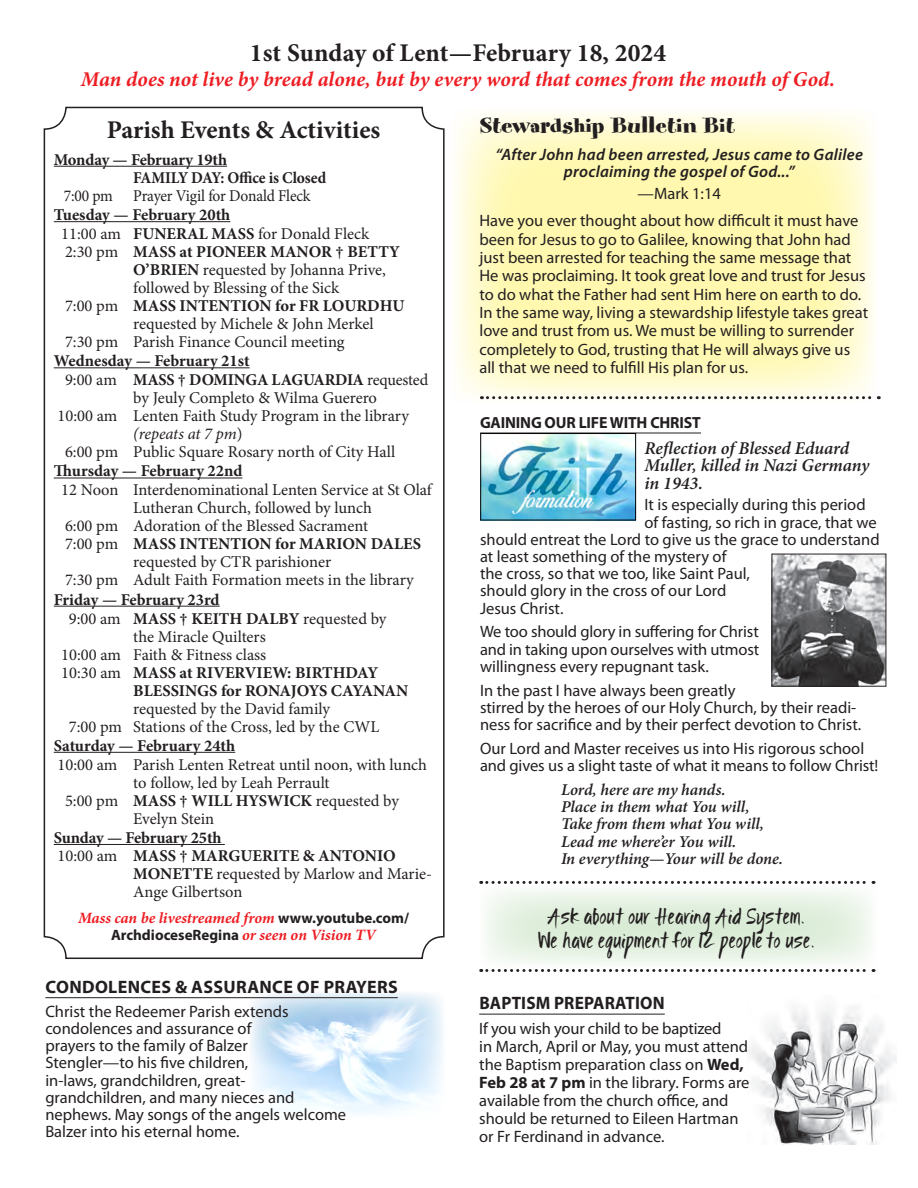
<style>
.page{position:relative;width:918px;height:1188px;background:#fff}
.page>*{position:absolute;margin:0;border:0;box-sizing:border-box;transform-origin:0 0}
.t1{font:700 25.5px "Minion Pro";color:#231f20}
.t2{font:24px "Spumoni LP";letter-spacing:.01em;color:#231f20;scale:1.2 1}
.t3{font:italic 700 21px "Minion Pro";color:#ee1d23}
.t4{font:300 19.5px/24px "Ignitethe";color:#231f20;text-align:center}
.t5{font:italic 600 18px/17.2px "Minion Pro";letter-spacing:-.005em;color:#231f20}
.t6{font:700 18px "Myriad Pro";letter-spacing:.02em;color:#231f20}
.t7{font:700 18px "Myriad Pro";letter-spacing:.02em;color:#231f20;scale:.96 1}
.t8{font:16.5px/17.2px "Myriad Pro";color:#231f20}
.t9{font:16.5px/18px "Minion Pro";letter-spacing:-.005em;color:#231f20}
.t10{font:700 16.5px/18.3px "Minion Pro";letter-spacing:-.005em;color:#231f20}
.t11{font:italic 600 16.5px/17.2px "Minion Pro";letter-spacing:-.005em;color:#231f20}
.t12{font:italic 600 16.5px/17.2px "Myriad Pro";letter-spacing:.015em;color:#231f20;text-align:center}
.t13{font:16.5px "Minion Pro";letter-spacing:-.005em;color:#231f20;scale:.94 1}
.t14{font:italic 16.5px "Minion Pro";letter-spacing:-.01em;color:#231f20}
.t15{font:700 16.2px "Myriad Pro";letter-spacing:-.01em;color:#231f20}
.t16{font:italic 700 15.75px "Minion Pro";letter-spacing:-.005em;color:#ee1d23}
.t17{font:700 15px "Myriad Pro";color:#231f20}
.s1{font-weight:700}
.s2{font-weight:400}
.s3{font-style:normal}
.s4{font-family:"Myriad Pro";font-style:normal;font-size:15px;color:#231f20}
.s5{font-family:"Minion Pro";font-style:italic;font-size:15.75px;color:#ee1d23}
</style>
<div class="page">
<hr style="left:54px;top:166px;width:173px;height:1px;background:#231f20">
<hr style="left:54px;top:221px;width:176px;height:1px;background:#231f20">
<hr style="left:54px;top:367px;width:196px;height:1px;background:#231f20">
<hr style="left:54px;top:478px;width:188px;height:1px;background:#231f20">
<hr style="left:54px;top:606px;width:166px;height:1px;background:#231f20">
<hr style="left:54px;top:752px;width:181px;height:1px;background:#231f20">
<hr style="left:54px;top:844px;width:171px;height:1px;background:#231f20">
<div style="left:44px;top:107px;width:401px;height:852px;border:2px solid #231f20;border-radius:22px"></div>
<svg style="left:456px;top:112px;width:418px;height:288px;background:#fef9bf"></svg>
<img style="left:748px;top:1009px;width:148px;height:136px">
<hr style="left:479px;top:1014px;width:186px;height:1px;background:#231f20">
<svg style="left:481px;top:396px;width:398px;height:3px"></svg>
<hr style="left:480px;top:433px;width:221px;height:1px;background:#231f20">
<img style="left:483px;top:435px;width:151px;height:83px">
<div style="left:481px;top:433px;width:155px;height:87px;border:1px solid #000"></div>
<img style="left:774px;top:556px;width:110px;height:129px">
<div style="left:772px;top:554px;width:114px;height:133px;border:1px solid #231f20"></div>
<svg style="left:486px;top:890px;width:385px;height:74px;fill:#e4f1e1"></svg>
<img style="left:249px;top:992px;width:194px;height:122px">
<hr style="left:45px;top:997px;width:353px;height:1px;background:#231f20">
<svg style="left:481px;top:881px;width:393px;height:3px"></svg>
<svg style="left:481px;top:969px;width:393px;height:3px"></svg>
<h1 class="t1" style="left:250px;top:35px;width:418px">1st Sunday of Lent—February 18, 2024</h1>
<p class="t3" style="left:81px;top:65px;width:756px">Man does not live by bread alone, but by every word that comes from the mouth of God.</p>
<h2 class="t2" style="left:479px;top:113px;width:214px">Stewardship Bulletin Bit</h2>
<p class="t12" style="left:496px;top:145px;width:369px">“After John had been arrested, Jesus came to Galilee proclaiming the gospel of God...”</p>
<p class="t8" style="left:479px;top:179px;width:380px;line-height:27.5px;text-indent:158px">—Mark 1:14<br>Have you ever thought about how difficult it must have</p>
<p class="t8" style="left:479px;top:230px;width:390px;line-height:18.5px">been for Jesus to go to Galilee, knowing that John had just been arrested for teaching the same message that He was proclaiming. It took great love and trust for Jesus to do what the Father had sent Him here on earth to do.<br>In the same way, living a stewardship lifestyle takes great love and trust from us. We must be willing to surrender completely to God, trusting that He will always give us all that we need to fulfill His plan for us.</p>
<h1 class="t1" style="left:107px;top:112px;width:275px">Parish Events &amp; Activities</h1>
<p class="t10" style="left:133px;top:150px;width:194px;text-indent:-80px">Monday — February 19th<br>FAMILY DAY: Office is Closed</p>
<p class="t13" style="left:64px;top:185px;width:264px">7:00 pm Prayer Vigil for Donald Fleck</p>
<p class="t10" style="left:54px;top:205px;width:178px">Tuesday — February 20th</p>
<p class="t9" style="left:61px;top:225px;width:310px">11:00 am <span class="s1">FUNERAL MASS</span> for Donald Fleck</p>
<p class="t10" style="left:65px;top:242px;width:337px"><span class="s2">2:30 pm</span> MASS at PIONEER MANOR † BETTY</p>
<p class="t9" style="left:133px;top:261px;width:254px"><span class="s1">O’BRIEN</span> requested by Johanna Prive,</p>
<p class="t9" style="left:133px;top:279px;width:208px">followed by Blessing of the Sick</p>
<p class="t10" style="left:65px;top:296px;width:341px"><span class="s2">7:00 pm</span> MASS INTENTION for FR LOURDHU</p>
<p class="t9" style="left:133px;top:315px;width:242px">requested by Michele &amp; John Merkel</p>
<p class="t9" style="left:65px;top:333px;width:281px">7:30 pm Parish Finance Council meeting</p>
<p class="t10" style="left:54px;top:352px;width:197px">Wednesday — February 21st</p>
<p class="t10" style="left:65px;top:371px;width:365px"><span class="s2">9:00 am</span> MASS † DOMINGA LAGUARDIA <span class="s2">requested</span></p>
<p class="t9" style="left:133px;top:389px;width:245px">by Jeuly Completo &amp; Wilma Guerero</p>
<p class="t9" style="left:58px;top:407px;width:353px">10:00 am Lenten Faith Study Program in the library</p>
<p class="t14" style="left:133px;top:423px;width:111px">(repeats at 7 pm<span class="s3">)</span></p>
<p class="t9" style="left:65px;top:443px;width:332px">6:00 pm Public Square Rosary north of City Hall</p>
<p class="t10" style="left:54px;top:462px;width:190px">Thursday — February 22nd</p>
<p class="t9" style="left:61px;top:481px;width:372px">12 Noon Interdenominational Lenten Service at St Olaf</p>
<p class="t9" style="left:133px;top:499px;width:240px">Lutheran Church, followed by lunch</p>
<p class="t9" style="left:65px;top:517px;width:305px">6:00 pm Adoration of the Blessed Sacrament</p>
<p class="t10" style="left:65px;top:535px;width:358px"><span class="s2">7:00 pm</span> MASS INTENTION for MARION DALES</p>
<p class="t9" style="left:133px;top:553px;width:200px">requested by CTR parishioner</p>
<p class="t9" style="left:65px;top:571px;width:350px">7:30 pm Adult Faith Formation meets in the library</p>
<p class="t10" style="left:54px;top:590px;width:167px">Friday — February 23rd</p>
<p class="t9" style="left:69px;top:609px;width:319px">9:00 am <span class="s1">MASS † KEITH DALBY</span> requested by</p>
<p class="t9" style="left:133px;top:627px;width:134px">the Miracle Quilters</p>
<p class="t9" style="left:61px;top:645px;width:207px">10:00 am Faith &amp; Fitness class</p>
<p class="t10" style="left:61px;top:663px;width:319px"><span class="s2">10:30 am</span> MASS at RIVERVIEW: BIRTHDAY</p>
<p class="t10" style="left:133px;top:681px;width:277px">BLESSINGS for RONAJOYS CAYANAN</p>
<p class="t9" style="left:69px;top:699px;width:312px;text-indent:65px">requested by the David family<br>7:00 pm Stations of the Cross, led by the CWL</p>
<p class="t10" style="left:54px;top:736px;width:183px">Saturday — February 24th</p>
<p class="t9" style="left:58px;top:756px;width:371px">10:00 am Parish Lenten Retreat until noon, with lunch</p>
<p class="t9" style="left:133px;top:774px;width:198px">to follow, led by Leah Perrault</p>
<p class="t9" style="left:65px;top:792px;width:335px">5:00 pm <span class="s1">MASS † WILL HYSWICK</span> requested by</p>
<p class="t9" style="left:133px;top:810px;width:82px">Evelyn Stein</p>
<p class="t10" style="left:54px;top:828px;width:169px">Sunday — February 25th</p>
<p class="t10" style="left:58px;top:846px;width:340px"><span class="s2">10:00 am</span> MASS † MARGUERITE &amp; ANTONIO</p>
<p class="t9" style="left:133px;top:865px;width:300px"><span class="s1">MONETTE</span> requested by Marlow and Marie-</p>
<p class="t9" style="left:133px;top:883px;width:111px">Ange Gilbertson</p>
<p class="t16" style="left:78px;top:907px;width:333px">Mass can be livestreamed from <span class="s4">www.youtube.com/</span></p>
<p class="t17" style="left:111px;top:925px;width:266px">ArchdioceseRegina <span class="s5">or seen on Vision TV</span></p>
<p class="t15" style="left:480px;top:412px;width:222px">GAINING OUR LIFE WITH CHRIST</p>
<p class="t5" style="left:644px;top:440px;width:226px">Reflection of Blessed Eduard<br>Muller, killed in Nazi Germany in 1943.</p>
<p class="t8" style="left:644px;top:496px;width:223px">It is especially during this period</p>
<p class="t8" style="left:644px;top:513px;width:234px">of fasting, so rich in grace, that we</p>
<p class="t8" style="left:480px;top:530px;width:401px">should entreat the Lord to give us the grace to understand</p>
<p class="t8" style="left:480px;top:548px;width:248px">at least something of the mystery of</p>
<p class="t8" style="left:480px;top:565px;width:272px">the cross, so that we too, like Saint Paul,</p>
<p class="t8" style="left:480px;top:582px;width:248px">should glory in the cross of our Lord</p>
<p class="t8" style="left:480px;top:599px;width:85px">Jesus Christ.</p>
<p class="t8" style="left:480px;top:623px;width:281px;text-align:justify">We too should glory in suffering for Christ and in taking upon ourselves with utmost willingness every repugnant task.</p>
<p class="t8" style="left:480px;top:681px;width:383px">In the past I have always been greatly<br>stirred by the heroes of our Holy Church, by their readi&shy;ness for sacrifice and by their perfect devotion to Christ.</p>
<p class="t8" style="left:480px;top:739px;width:400px">Our Lord and Master receives us into His rigorous school and gives us a slight taste of what it means to follow Christ!</p>
<p class="t11" style="left:561px;top:781px;width:224px">Lord, here are my hands.<br>Place in them what You will,<br>Take from them what You will,<br>Lead me where’er You will.<br>In everything—Your will be done.</p>
<p class="t4" style="left:538px;top:905px;width:278px">Ask about our Hearing Aid System.<br>We have equipment for 12 people to use.</p>
<p class="t6" style="left:46px;top:975px;width:354px">CONDOLENCES &amp; ASSURANCE OF PRAYERS</p>
<p class="t8" style="left:45px;top:1002px;width:302px">Christ the Redeemer Parish extends condolences and assurance of<br>prayers to the family of Balzer<br>Stengler—to his five children,<br>in-laws, grandchildren, great&shy;grandchildren, and many nieces and nephews. May songs of the angels welcome Balzer into his eternal home.</p>
<p class="t7" style="left:479px;top:992px;width:194px">BAPTISM PREPARATION</p>
<p class="t8" style="left:479px;top:1019px;width:272px;line-height:18px">If you wish your child to be baptized<br>in March, April or May, you must attend the Baptism preparation class on <span class="s1">Wed, Feb 28 at 7 pm</span> in the library. Forms are available from the church office, and should be returned to Eileen Hartman or Fr Ferdinand in advance.</p>
</div>
